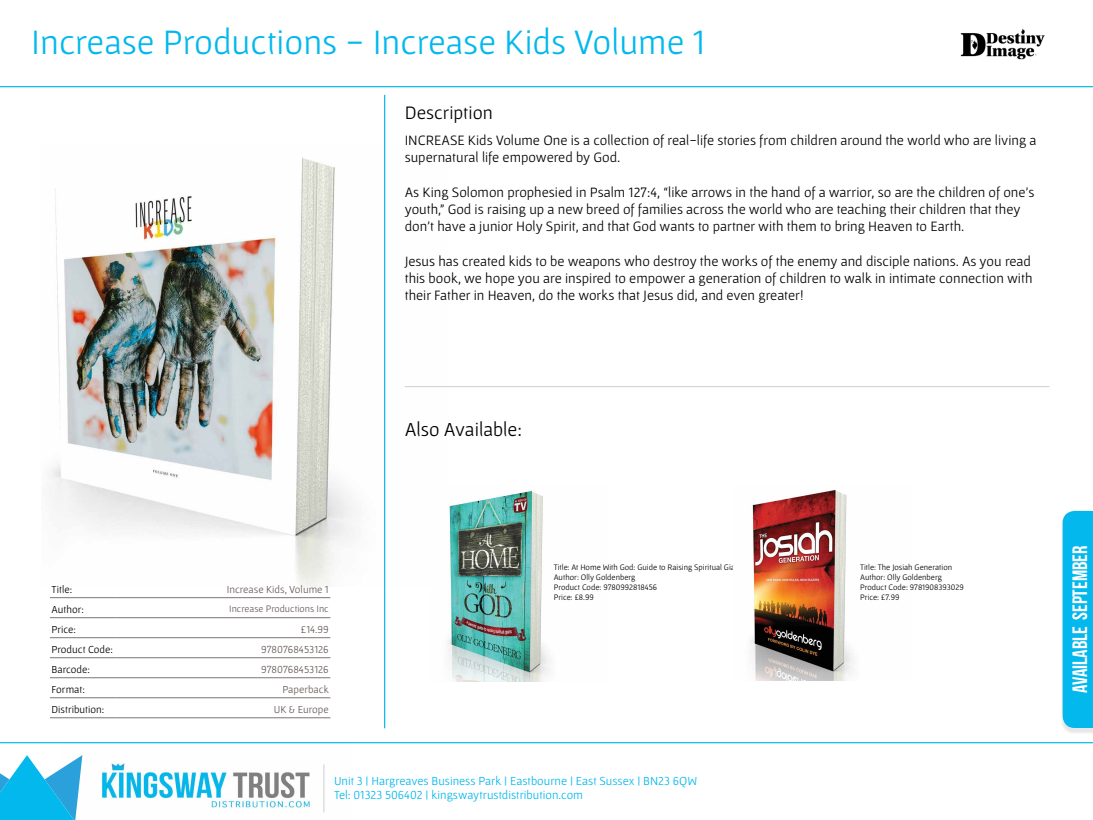
<style>
.page{position:relative;width:1093px;height:820px;background:#fff}
.page>*{position:absolute;margin:0;border:0;box-sizing:border-box;transform-origin:0 0}
.t1{font:36px "Gafata";color:#03b8ec}
.t2{font:20.8px "Bebas Neue";color:#fff}
.t3{font:20px "Gafata";color:#000}
.t4{font:19.2px "Gafata";color:#000}
.t5{font:14.4px/17.3px "Gafata";color:#000}
.t6{font:12.4px/14.9px "Gafata";color:#03b8ec}
.t7{font:10.8px "Gafata";color:#655a57}
.t8{font:10.8px "Gafata";color:#000}
.t9{font:10px "Gafata";color:#655a57}
.t10{font:8.4px/10.1px "Gafata";color:#000}
</style>
<div class="page">
<img style="left:960px;top:28px;width:85px;height:32px">
<img style="left:50px;top:145px;width:355px;height:441px">
<img style="left:60px;top:743px;width:290px;height:70px">
<hr style="left:0;top:741px;width:1093px;height:2px;background:#03b8ec">
<hr style="left:323px;top:764px;width:1px;height:48px;background:#7c7574">
<svg style="left:0;top:754px;width:82px;height:65px"></svg>
<div style="left:1060px;top:512px;width:33px;height:221px;background:#000;opacity:.1"></div>
<div style="left:1062px;top:510px;width:31px;height:217px;background:#03b8ec"></div>
<hr style="left:384px;top:95px;width:1px;height:633px;background:#03b8ec">
<hr style="left:50px;top:717px;width:66px;height:1px;background:#7c7574">
<hr style="left:116px;top:717px;width:214px;height:1px;background:#7c7574">
<hr style="left:50px;top:597px;width:66px;height:1px;background:#7c7574">
<hr style="left:116px;top:597px;width:214px;height:1px;background:#7c7574">
<hr style="left:50px;top:617px;width:66px;height:1px;background:#7c7574">
<hr style="left:116px;top:617px;width:214px;height:1px;background:#7c7574">
<hr style="left:50px;top:637px;width:66px;height:1px;background:#7c7574">
<hr style="left:116px;top:637px;width:214px;height:1px;background:#7c7574">
<hr style="left:50px;top:657px;width:66px;height:1px;background:#7c7574">
<hr style="left:116px;top:657px;width:214px;height:1px;background:#7c7574">
<hr style="left:50px;top:677px;width:66px;height:1px;background:#7c7574">
<hr style="left:116px;top:677px;width:214px;height:1px;background:#7c7574">
<hr style="left:50px;top:697px;width:66px;height:1px;background:#7c7574">
<hr style="left:116px;top:697px;width:214px;height:1px;background:#7c7574">
<hr style="left:0;top:86px;width:1093px;height:1px;background:#03b8ec">
<hr style="left:405px;top:386px;width:644px;height:1px;background:#7c7574">
<img style="left:448px;top:490px;width:101px;height:191px">
<img style="left:751px;top:490px;width:102px;height:190px">
<h1 class="t1" style="left:31px;top:21px;width:676px">Increase Productions - Increase Kids Volume 1</h1>
<h3 class="t4" style="left:405px;top:101px;width:90px">Description</h3>
<p class="t5" style="left:405px;top:131px;width:633px">INCREASE Kids Volume One is a collection of real-life stories from children around the world who are living a supernatural life empowered by God.</p>
<p class="t5" style="left:405px;top:183px;width:631px">As King Solomon prophesied in Psalm 127:4, “like arrows in the hand of a warrior, so are the children of one’s youth,” God is raising up a new breed of families across the world who are teaching their children that they don’t have a junior Holy Spirit, and that God wants to partner with them to bring Heaven to Earth.</p>
<p class="t5" style="left:405px;top:252px;width:629px;text-align:justify">Jesus has created kids to be weapons who destroy the works of the enemy and disciple nations. As you read this book, we hope you are inspired to empower a generation of children to walk in intimate connection with their Father in Heaven, do the works that Jesus did, and even greater!</p>
<p class="t8" style="left:52px;top:582px;width:22px">Title:</p>
<p class="t7" style="left:227px;top:582px;width:104px">Increase Kids, Volume 1</p>
<p class="t8" style="left:52px;top:602px;width:34px">Author:</p>
<p class="t9" style="left:229px;top:602px;width:101px">Increase Productions Inc</p>
<p class="t8" style="left:52px;top:622px;width:26px">Price:</p>
<p class="t7" style="left:301px;top:622px;width:30px">£14.99</p>
<p class="t8" style="left:52px;top:642px;width:63px">Product Code:</p>
<p class="t7" style="left:261px;top:642px;width:69px">9780768453126</p>
<p class="t8" style="left:52px;top:662px;width:40px">Barcode:</p>
<p class="t7" style="left:261px;top:662px;width:69px">9780768453126</p>
<p class="t8" style="left:52px;top:682px;width:35px">Format:</p>
<p class="t7" style="left:282px;top:682px;width:48px">Paperback</p>
<p class="t8" style="left:52px;top:702px;width:54px">Distribution:</p>
<p class="t7" style="left:274px;top:702px;width:56px">UK &amp; Europe</p>
<h3 class="t3" style="left:405px;top:418px;width:119px">Also Available:</h3>
<p class="t10" style="left:554px;top:561px;width:193px">Title: At Home With God: Guide to Raising Spiritual Giants<br>Author: Olly Goldenberg<br>Product Code: 9780992818456<br>Price: £8.99</p>
<p class="t6" style="left:334px;top:772px;width:365px">Unit 3 | Hargreaves Business Park | Eastbourne | East Sussex | BN23 6QW<br>Tel: 01323 506402 | kingswaytrustdistribution.com</p>
<p class="t10" style="left:860px;top:561px;width:105px">Title: The Josiah Generation<br>Author: Olly Goldenberg<br>Product Code: 9781908393029<br>Price: £7.99</p>
<h2 class="t2" style="left:1069px;top:693px;width:149px;rotate:-90deg">Available september</h2>
</div>
